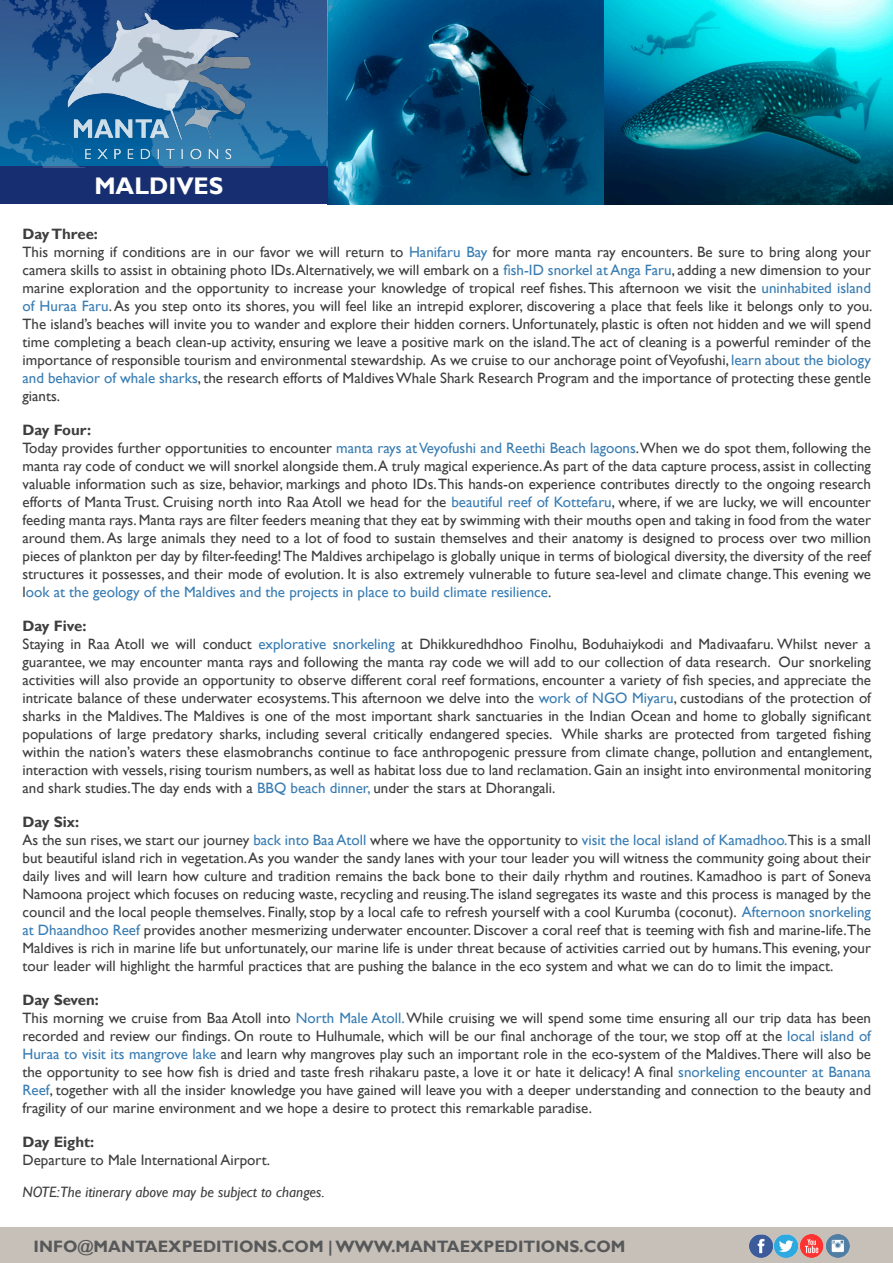
<style>
.page{position:relative;width:893px;height:1263px;background:#fff}
.page>*{position:absolute;margin:0;border:0;box-sizing:border-box;transform-origin:0 0}
.t1{font:700 24px "Gill Sans";color:#fff}
.t2{font:700 16.5px "Gill Sans";color:#57585a}
.Main_Text{font:15px/18px "Gill Sans";color:#3e3e3e;text-align:justify}
.t3{font:700 15px "Gill Sans";color:#3e3e3e}
.Main_Text-2{font:italic 15px "Gill Sans";color:#3e3e3e}
.s1{color:#397db3}
</style>
<div class="page">
<img style="left:328px;top:0;width:276px;height:204px">
<div style="left:0;top:167px;width:328px;height:37px;background:#172f70"></div>
<img style="left:0;top:0;width:328px;height:168px">
<div style="left:0;top:1227px;width:893px;height:36px;background:#c7c0b8"></div>
<img style="left:749px;top:1234px;width:24px;height:23px">
<svg style="left:774px;top:1234px;width:24px;height:23px"></svg>
<svg style="left:800px;top:1234px;width:24px;height:23px"></svg>
<svg style="left:826px;top:1234px;width:23px;height:23px"></svg>
<img style="left:604px;top:0;width:289px;height:204px">
<img style="left:63px;top:0;width:189px;height:168px">
<p class="t1" style="left:94px;top:172px;width:130px">MALDIVES</p>
<p class="t3" style="left:22px;top:225px;width:77px">Day Three:</p>
<p class="Main_Text" style="left:22px;top:243px;width:851px">This morning if conditions are in our favor we will return to <span class="s1">Hanifaru Bay</span> for more manta ray encounters. Be sure to bring along your camera skills to assist in obtaining photo IDs. Alternatively, we will embark on a <span class="s1">fish-ID snorkel at Anga Faru</span>, adding a new dimension to your marine exploration and the opportunity to increase your knowledge of tropical reef fishes. This afternoon we visit the <span class="s1">uninhabited island of Huraa Faru</span>. As you step onto its shores, you will feel like an intrepid explorer, discovering a place that feels like it belongs only to you.<br>The island’s beaches will invite you to wander and explore their hidden corners. Unfortunately, plastic is often not hidden and we will spend time completing a beach clean-up activity, ensuring we leave a positive mark on the island. The act of cleaning is a powerful reminder of the importance of responsible tourism and environmental stewardship. As we cruise to our anchorage point of Veyofushi, <span class="s1">learn about the biology and behavior of whale sharks</span>, the research efforts of Maldives Whale Shark Research Program and the importance of protecting these gentle giants.</p>
<p class="t3" style="left:22px;top:421px;width:70px">Day Four:</p>
<p class="Main_Text" style="left:22px;top:439px;width:850px">Today provides further opportunities to encounter <span class="s1">manta rays at Veyofushi and Reethi Beach lagoons</span>. When we do spot them, following the manta ray code of conduct we will snorkel alongside them. A truly magical experience. As part of the data capture process, assist in collecting valuable information such as size, behavior, markings and photo IDs. This hands-on experience contributes directly to the ongoing research efforts of Manta Trust. Cruising north into Raa Atoll we head for the <span class="s1">beautiful reef of Kottefaru</span>, where, if we are lucky, we will encounter feeding manta rays. Manta rays are filter feeders meaning that they eat by swimming with their mouths open and taking in food from the water around them. As large animals they need to a lot of food to sustain themselves and their anatomy is designed to process over two million pieces of plankton per day by filter-feeding! The Maldives archipelago is globally unique in terms of biological diversity, the diversity of the reef structures it possesses, and their mode of evolution. It is also extremely vulnerable to future sea-level and climate change. This evening we l<span class="s1">ook at the geology of the Maldives and the projects in place to build climate resilience</span>.</p>
<p class="t3" style="left:22px;top:617px;width:66px">Day Five:</p>
<p class="Main_Text" style="left:22px;top:635px;width:851px">Staying in Raa Atoll we will conduct <span class="s1">explorative snorkeling</span> at Dhikkuredhdhoo Finolhu, Boduhaiykodi and Madivaafaru. Whilst never a guarantee, we may encounter manta rays and following the manta ray code we will add to our collection of data research. Our snorkeling activities will also provide an opportunity to observe different coral reef formations, encounter a variety of fish species, and appreciate the intricate balance of these underwater ecosystems. This afternoon we delve into the <span class="s1">work of NGO Miyaru</span>, custodians of the protection of sharks in the Maldives. The Maldives is one of the most important shark sanctuaries in the Indian Ocean and home to globally significant populations of large predatory sharks, including several critically endangered species. While sharks are protected from targeted fishing within the nation’s waters these elasmobranchs continue to face anthropogenic pressure from climate change, pollution and entanglement, interaction with vessels, rising tourism numbers, as well as habitat loss due to land reclamation. Gain an insight into environmental monitoring and shark studies.The day ends with a <span class="s1">BBQ beach dinner,</span> under the stars at Dhorangali.</p>
<p class="t3" style="left:22px;top:813px;width:58px">Day Six:</p>
<p class="Main_Text" style="left:22px;top:831px;width:850px">As the sun rises, we start our journey <span class="s1">back into Baa Atoll</span> where we have the opportunity to <span class="s1">visit the local island of Kamadhoo.</span>This is a small but beautiful island rich in vegetation. As you wander the sandy lanes with your tour leader you will witness the community going about their daily lives and will learn how culture and tradition remains the back bone to their daily rhythm and routines. Kamadhoo is part of Soneva Namoona project which focuses on reducing waste, recycling and reusing.The island segregates its waste and this process is managed by the council and the local people themselves. Finally, stop by a local cafe to refresh yourself with a cool Kurumba (coconut). <span class="s1">Afternoon snorkeling at Dhaandhoo Reef</span> provides another mesmerizing underwater encounter. Discover a coral reef that is teeming with fish and marine-life.The Maldives is rich in marine life but unfortunately, our marine life is under threat because of activities carried out by humans.This evening, your tour leader will highlight the harmful practices that are pushing the balance in the eco system and what we can do to limit the impact.</p>
<p class="t3" style="left:22px;top:991px;width:78px">Day Seven:</p>
<p class="Main_Text" style="left:22px;top:1009px;width:850px">This morning we cruise from Baa Atoll into <span class="s1">North Male Atoll.</span> While cruising we will spend some time ensuring all our trip data has been recorded and review our findings. On route to Hulhumale, which will be our final anchorage of the tour, we stop off at the <span class="s1">local island of Huraa to visit its mangrove lake</span> and learn why mangroves play such an important role in the eco-system of the Maldives. There will also be the opportunity to see how fish is dried and taste fresh rihakaru paste, a love it or hate it delicacy! A final <span class="s1">snorkeling encounter at Banana Reef</span>, together with all the insider knowledge you have gained will leave you with a deeper understanding and connection to the beauty and fragility of our marine environment and we hope a desire to protect this remarkable paradise.</p>
<p class="t3" style="left:22px;top:1133px;width:73px">Day Eight:</p>
<p class="Main_Text" style="left:22px;top:1151px;width:249px">Departure to Male International Airport.</p>
<p class="Main_Text-2" style="left:22px;top:1183px;width:304px">NOTE:The itinerary above may be subject to changes.</p>
<p class="t2" style="left:34px;top:1236px;width:593px">INFO@MANTAEXPEDITIONS.COM | WWW.MANTAEXPEDITIONS.COM</p>
</div>
